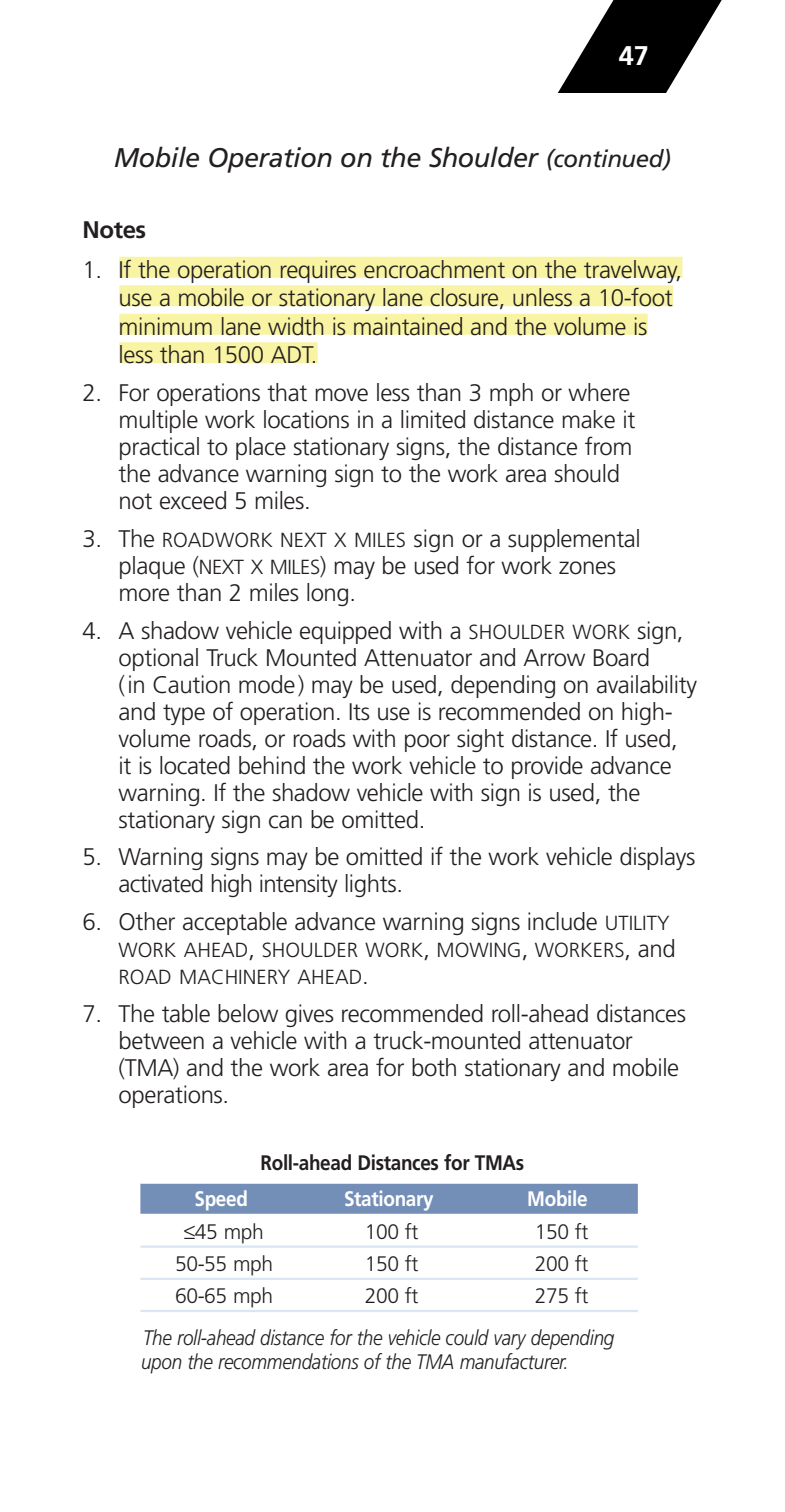
<style>
.page{position:relative;width:785px;height:1512px;background:#fff}
.page>*{position:absolute;margin:0;border:0;box-sizing:border-box;transform-origin:0 0}
.t1{font:italic 27px "Frutiger";letter-spacing:-.015em;color:#231f20}
.t2{font:700 27px "Frutiger";color:#fff}
.t3{font:300 24px/27px "Frutiger";letter-spacing:-.015em;color:#231f20}
.t4{font:700 24px "Frutiger";letter-spacing:-.015em;color:#231f20}
.t5{font:italic 300 21px/24px "Frutiger";letter-spacing:-.015em;color:#231f20;scale:.9 1}
.t6{font:300 21px "Frutiger";letter-spacing:-.015em;color:#231f20}
.t7{font:700 21px "Frutiger";letter-spacing:-.015em;color:#231f20;scale:.9 1}
.t8{font:700 21px "Frutiger";letter-spacing:-.015em;color:#fff;scale:.9 1}
.t9{font:300 20.4px/27px "Frutiger";color:#231f20}
.s1{font-size:24px}
.s2{font-size:20.4px}
</style>
<div class="page">
<div style="left:119px;top:257px;width:563px;height:21px;background:#f8f4a3"></div>
<div style="left:119px;top:285px;width:553px;height:21px;background:#f8f4a3"></div>
<div style="left:119px;top:314px;width:528px;height:21px;background:#f8f4a3"></div>
<div style="left:119px;top:342px;width:198px;height:21px;background:#f8f4a3"></div>
<svg style="left:558px;top:0;width:164px;height:93px"></svg>
<div style="left:140px;top:1184px;width:497px;height:30px;background:#748fb7"></div>
<hr style="left:140px;top:1246px;width:497px;height:2px;background:#dbe6f4">
<hr style="left:140px;top:1278px;width:497px;height:2px;background:#dbe6f4">
<hr style="left:140px;top:1310px;width:497px;height:2px;background:#dbe6f4">
<p class="t2" style="left:618px;top:45px;width:32px">47</p>
<p class="t1" style="left:114px;top:146px;width:558px">Mobile Operation on the Shoulder <span class="s1">(continued)</span></p>
<p class="t4" style="left:82px;top:220px;width:65px">Notes</p>
<p class="t3" style="left:118px;top:257px;width:564px;line-height:28.5px;text-indent:-36px">1. If the operation requires encroachment on the travelway, use a mobile or stationary lane closure, unless a 10-foot minimum lane width is maintained and the volume is less than 1500 ADT.</p>
<p class="t3" style="left:118px;top:381px;width:518px;text-indent:-36px">2. For operations that move less than 3 mph or where multiple work locations in a limited distance make it practical to place stationary signs, the distance from the advance warning sign to the work area should not exceed 5 miles.</p>
<p class="t3" style="left:118px;top:527px;width:523px;text-indent:-36px">3. The <span class="s2">ROADWORK NEXT X MILES</span> sign or a supplemental plaque (<span class="s2">NEXT X MILES</span>) may be used for work zones more than 2 miles long.</p>
<p class="t3" style="left:118px;top:619px;width:579px;text-indent:-36px">4. A shadow vehicle equipped with a <span class="s2">SHOULDER WORK</span> sign, optional Truck Mounted Attenuator and Arrow Board<br>(in Caution mode) may be used, depending on availability and type of operation. Its use is recommended on high&shy;volume roads, or roads with poor sight distance. If used,<br>it is located behind the work vehicle to provide advance warning. If the shadow vehicle with sign is used, the stationary sign can be omitted.</p>
<p class="t3" style="left:118px;top:845px;width:578px;text-indent:-36px">5. Warning signs may be omitted if the work vehicle displays activated high intensity lights.</p>
<p class="t3" style="left:82px;top:910px;width:588px">6. Other acceptable advance warning signs include <span class="s2">UTILITY</span></p>
<p class="t9" style="left:118px;top:938px;width:558px">WORK AHEAD<span class="s1">,</span> SHOULDER WORK<span class="s1">,</span> MOWING<span class="s1">,</span> WORKERS<span class="s1">, and<br></span>ROAD MACHINERY AHEAD<span class="s1">.</span></p>
<p class="t3" style="left:118px;top:1002px;width:569px;text-indent:-36px">7. The table below gives recommended roll-ahead distances between a vehicle with a truck-mounted attenuator (TMA) and the work area for both stationary and mobile operations.</p>
<p class="t7" style="left:260px;top:1154px;width:294px">Roll-ahead Distances for TMAs</p>
<p class="t8" style="left:194px;top:1191px;width:61px">Speed</p>
<p class="t8" style="left:344px;top:1191px;width:101px">Stationary</p>
<p class="t8" style="left:527px;top:1191px;width:69px">Mobile</p>
<p class="t6" style="left:184px;top:1223px;width:82px">≤45 mph</p>
<p class="t6" style="left:364px;top:1223px;width:55px">100 ft</p>
<p class="t6" style="left:534px;top:1223px;width:55px">150 ft</p>
<p class="t6" style="left:175px;top:1255px;width:100px">50-55 mph</p>
<p class="t6" style="left:364px;top:1255px;width:55px">150 ft</p>
<p class="t6" style="left:534px;top:1255px;width:55px">200 ft</p>
<p class="t6" style="left:175px;top:1288px;width:100px">60-65 mph</p>
<p class="t6" style="left:364px;top:1288px;width:55px">200 ft</p>
<p class="t6" style="left:534px;top:1288px;width:55px">275 ft</p>
<p class="t5" style="left:141px;top:1327px;width:527px">The roll-ahead distance for the vehicle could vary depend ing upon the recom mendations of the TMA manufacturer.</p>
</div>
